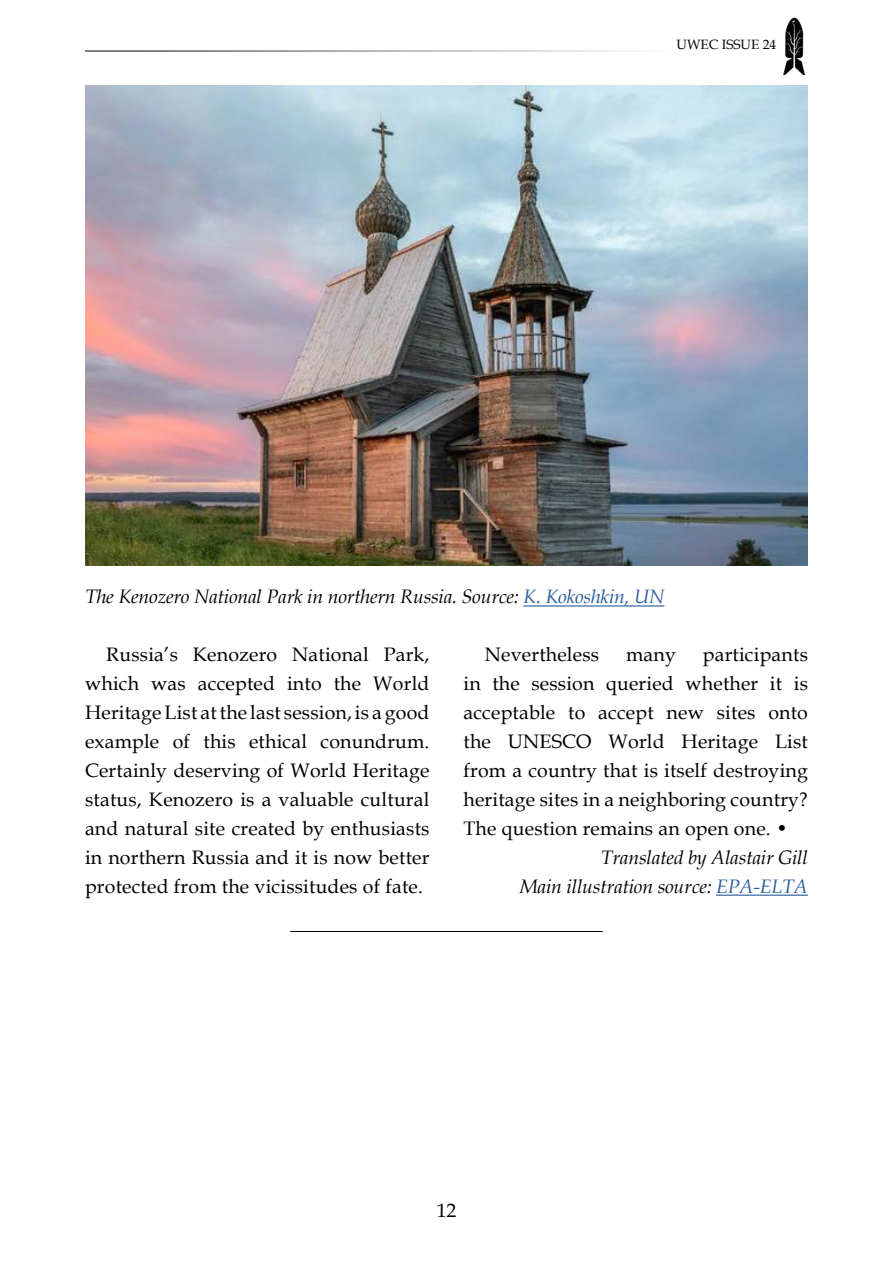
<style>
.page{position:relative;width:893px;height:1263px;background:#fff}
.page>*{position:absolute;margin:0;border:0;box-sizing:border-box;transform-origin:0 0}
.t1{font:19.5px/29px "Book Antiqua";letter-spacing:.01em;color:#000;text-align:justify}
.t2{font:italic 19.5px/29px "Book Antiqua";letter-spacing:-.01em;color:#000;text-align:right}
.t3{font:13.5px "Book Antiqua";color:#000}
.s1{color:#275b9b}
</style>
<div class="page">
<hr style="left:85px;top:51px;width:686px;height:1px;background:#000">
<img style="left:783px;top:17px;width:22px;height:57px">
<hr style="left:716px;top:894px;width:92px;height:2px;background:#275b9b">
<img style="left:85px;top:85px;width:723px;height:481px">
<hr style="left:523px;top:605px;width:141px;height:1px;background:#275b9b">
<hr style="left:290px;top:931px;width:313px;height:1px;background:#000">
<p class="t3" style="left:677px;top:35px;width:101px">UWEC ISSUE 24</p>
<p class="t2" style="left:85px;top:582px;width:581px">The Kenozero National Park in northern Russia. Source: <span class="s1">K. Kokoshkin, UN</span></p>
<p class="t1" style="left:85px;top:640px;width:346px;text-indent:21px">Russia’s Kenozero National Park, which was accepted into the World Heritage List at the last session, is a good example of this ethical conundrum.<br>Certainly deserving of World Heritage status, Kenozero is a valuable cultural and natural site created by enthusiasts in northern Russia and it is now better protected from the vicissitudes of fate.</p>
<p class="t1" style="left:485px;top:640px;width:116px">Nevertheless</p>
<p class="t1" style="left:626px;top:640px;width:51px">many</p>
<p class="t1" style="left:463px;top:640px;width:346px;text-indent:239px">participants in the session queried whether it is acceptable to accept new sites onto the UNESCO World Heritage List from a country that is itself destroying heritage sites in a neighboring country?<br>The question remains an open one. •</p>
<p class="t2" style="left:519px;top:842px;width:290px">Translated by Alastair Gill<br>Main illustration source: <span class="s1">EPA-ELTA</span></p>
<p class="t1" style="left:437px;top:1195px;width:21px">12</p>
</div>
